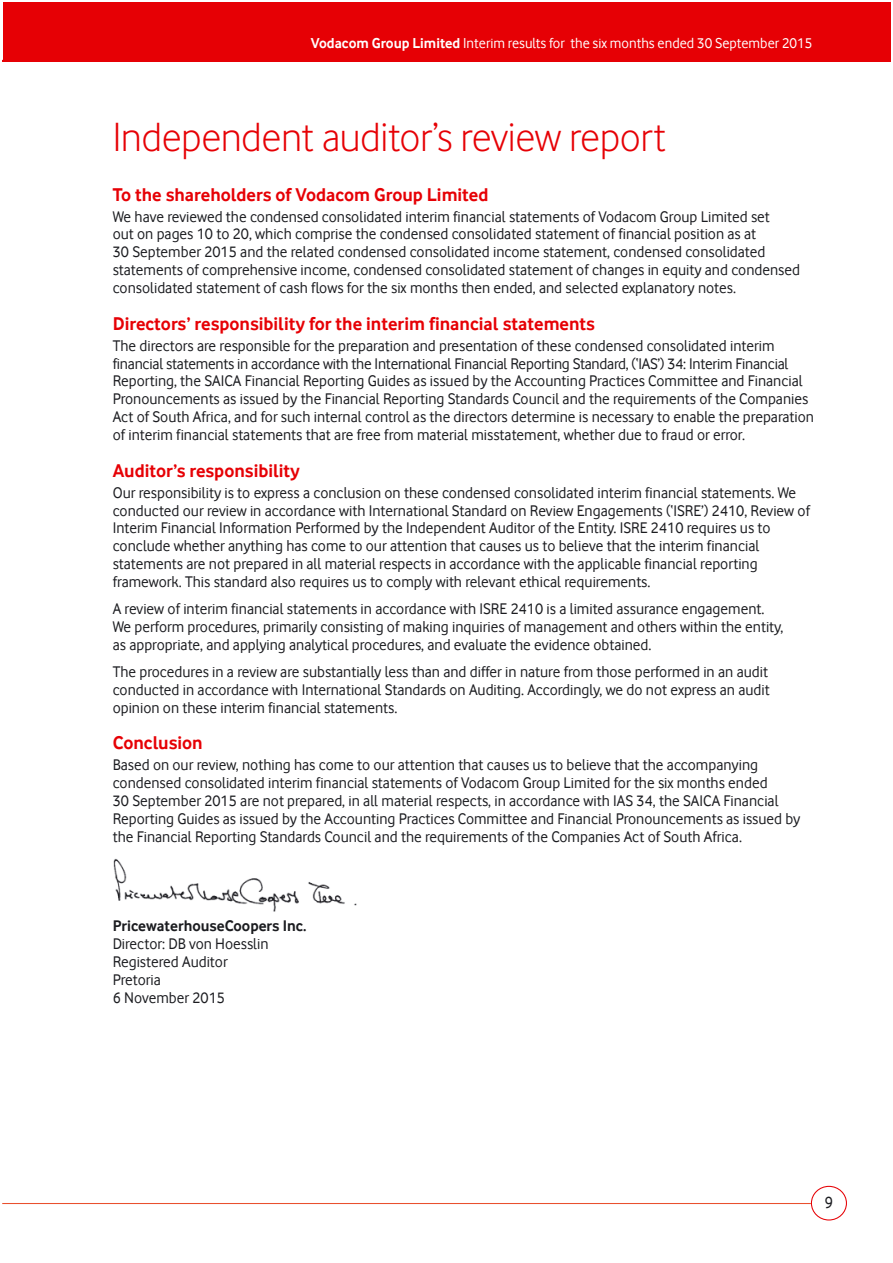
<style>
.page{position:relative;width:893px;height:1263px;background:#fff}
.page>*{position:absolute;margin:0;border:0;box-sizing:border-box;transform-origin:0 0}
.t1{font:42.3px "Vodafone Lt";letter-spacing:-.01em;color:#e60005}
.t2{font:700 19.05px "Vodafone Rg";color:#e60005}
.t3{font:16.95px "Vodafone Rg";color:#1b1c20}
.t4{font:15.9px/18px "Vodafone Rg";color:#1b1c20}
.t5{font:700 15.9px "Vodafone Rg";color:#1b1c20}
.t6{font:14.85px "Vodafone Rg";color:#fff}
.s1{font-weight:700}
</style>
<div class="page">
<div style="left:3px;top:2px;width:887px;height:60px;background:#e60005"></div>
<div style="left:810px;top:1186px;width:37px;height:35px;border:1px solid #e60005;border-radius:50%"></div>
<hr style="left:3px;top:1203px;width:807px;height:1px;background:#e9502e">
<img style="left:113px;top:858px;width:244px;height:54px">
<p class="t6" style="left:311px;top:35px;width:503px"><span class="s1">Vodacom Group Limited</span> Interim results for the six months ended 30 September 2015</p>
<h1 class="t1" style="left:113px;top:113px;width:554px">Independent auditor’s review report</h1>
<p class="t2" style="left:113px;top:188px;width:377px">To the shareholders of Vodacom Group Limited</p>
<p class="t4" style="left:113px;top:207px;width:688px">We have reviewed the condensed consolidated interim financial statements of Vodacom Group Limited set<br>out on pages 10 to 20, which comprise the condensed consolidated statement of financial position as at<br>30 September 2015 and the related condensed consolidated income statement, condensed consolidated statements of comprehensive income, condensed consolidated statement of changes in equity and condensed consolidated statement of cash flows for the six months then ended, and selected explanatory notes.</p>
<p class="t2" style="left:113px;top:317px;width:484px">Directors’ responsibility for the interim financial statements</p>
<p class="t4" style="left:113px;top:336px;width:702px">The directors are responsible for the preparation and presentation of these condensed consolidated interim financial statements in accordance with the International Financial Reporting Standard, (‘IAS’) 34: Interim Financial Reporting, the SAICA Financial Reporting Guides as issued by the Accounting Practices Committee and Financial Pronouncements as issued by the Financial Reporting Standards Council and the requirements of the Companies Act of South Africa, and for such internal control as the directors determine is necessary to enable the preparation of interim financial statements that are free from material misstatement, whether due to fraud or error.</p>
<p class="t2" style="left:113px;top:464px;width:189px">Auditor’s responsibility</p>
<p class="t4" style="left:113px;top:483px;width:698px">Our responsibility is to express a conclusion on these condensed consolidated interim financial statements. We conducted our review in accordance with International Standard on Review Engagements (‘ISRE’) 2410, Review of Interim Financial Information Performed by the Independent Auditor of the Entity. ISRE 2410 requires us to conclude whether anything has come to our attention that causes us to believe that the interim financial statements are not prepared in all material respects in accordance with the applicable financial reporting framework. This standard also requires us to comply with relevant ethical requirements.</p>
<p class="t4" style="left:113px;top:600px;width:672px">A review of interim financial statements in accordance with ISRE 2410 is a limited assurance engagement.<br>We perform procedures, primarily consisting of making inquiries of management and others within the entity, as appropriate, and applying analytical procedures, and evaluate the evidence obtained.</p>
<p class="t4" style="left:113px;top:663px;width:658px;text-align:justify">The procedures in a review are substantially less than and differ in nature from those performed in an audit conducted in accordance with International Standards on Auditing. Accordingly, we do not express an audit opinion on these interim financial statements.</p>
<p class="t2" style="left:113px;top:737px;width:92px">Conclusion</p>
<p class="t4" style="left:113px;top:756px;width:689px">Based on our review, nothing has come to our attention that causes us to believe that the accompanying condensed consolidated interim financial statements of Vodacom Group Limited for the six months ended<br>30 September 2015 are not prepared, in all material respects, in accordance with IAS 34, the SAICA Financial Reporting Guides as issued by the Accounting Practices Committee and Financial Pronouncements as issued by the Financial Reporting Standards Council and the requirements of the Companies Act of South Africa.</p>
<p class="t5" style="left:113px;top:921px;width:195px">PricewaterhouseCoopers Inc.</p>
<p class="t4" style="left:113px;top:935px;width:157px">Director: DB von Hoesslin<br>Registered Auditor<br>Pretoria<br>6 November 2015</p>
<p class="t3" style="left:824px;top:1193px;width:10px">9</p>
</div>
